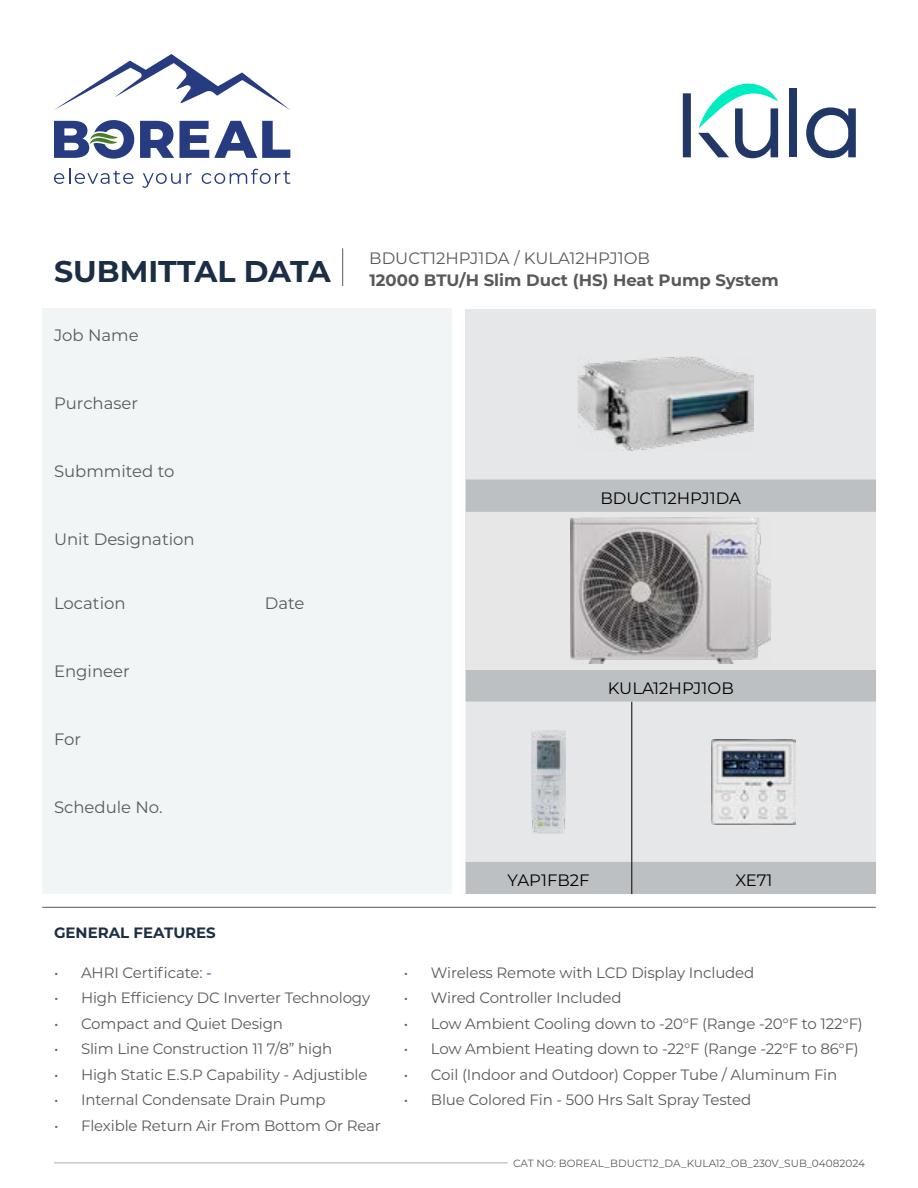
<style>
.page{position:relative;width:918px;height:1188px;background:#fff}
.page>*{position:absolute;margin:0;border:0;box-sizing:border-box;transform-origin:0 0}
.t1{font:700 30px "Montserrat";color:#1c2e45}
.t2{font:16.5px "Montserrat";color:#585a5b}
.t3{font:16.5px "Montserrat";color:#000}
.t4{font:700 16.5px "Montserrat";color:#58595b}
.t5{font:15px "Montserrat";letter-spacing:-.01em;color:#585a5b}
.t6{font:700 15px "Montserrat";color:#1d2e45}
.t7{font:10.5px "Montserrat";color:#585a5b}
.s1{color:#263b80}
</style>
<div class="page">
<hr style="left:54px;top:1163px;width:454px;height:1px;background:#58585a">
<svg style="left:54px;top:169px;width:80px;height:15px"></svg>
<svg style="left:142px;top:173px;width:50px;height:15px"></svg>
<svg style="left:202px;top:169px;width:89px;height:15px"></svg>
<svg style="left:140px;top:121px;width:34px;height:37px"></svg>
<svg style="left:180px;top:121px;width:110px;height:37px"></svg>
<svg style="left:54px;top:54px;width:236px;height:56px"></svg>
<svg style="left:54px;top:120px;width:80px;height:39px"></svg>
<hr style="left:42px;top:907px;width:834px;height:1px;background:#58595b">
<hr style="left:342px;top:248px;width:1px;height:38px;background:#58595b">
<div style="left:465px;top:309px;width:411px;height:170px;background:#e6e7e8"></div>
<div style="left:465px;top:479px;width:411px;height:223px;background:#bdc0c2"></div>
<div style="left:465px;top:512px;width:411px;height:158px;background:#e7e7e7"></div>
<div style="left:465px;top:702px;width:411px;height:160px;background:#e6e7e8"></div>
<div style="left:465px;top:862px;width:411px;height:32px;background:#bdc0c2"></div>
<hr style="left:632px;top:702px;width:1px;height:160px;background:#000">
<hr style="left:632px;top:862px;width:1px;height:32px;background:#000">
<img style="left:578px;top:357px;width:176px;height:94px">
<img style="left:571px;top:518px;width:200px;height:146px">
<img style="left:532px;top:730px;width:33px;height:103px">
<img style="left:712px;top:740px;width:84px;height:84px">
<div style="left:789px;top:89px;width:8px;height:68px;background:#213866"></div>
<svg style="left:806px;top:107px;width:50px;height:51px"></svg>
<svg style="left:683px;top:93px;width:8px;height:64px"></svg>
<svg style="left:698px;top:83px;width:80px;height:75px"></svg>
<div style="left:42px;top:309px;width:409px;height:585px;background:#f2f5f5"></div>
<h1 class="t1" style="left:54px;top:250px;width:278px">SUBMITTAL DATA</h1>
<p class="t2" style="left:54px;top:323px;width:86px">Job Name</p>
<p class="t2" style="left:54px;top:391px;width:86px">Purchaser</p>
<p class="t2" style="left:54px;top:459px;width:122px">Submmited to</p>
<p class="t2" style="left:54px;top:527px;width:142px">Unit Designation</p>
<p class="t2" style="left:54px;top:591px;width:73px">Location</p>
<p class="t2" style="left:265px;top:591px;width:41px">Date</p>
<p class="t2" style="left:54px;top:659px;width:77px">Engineer</p>
<p class="t2" style="left:54px;top:727px;width:29px">For</p>
<p class="t2" style="left:54px;top:795px;width:110px">Schedule No.</p>
<p class="t2" style="left:369px;top:247px;width:282px">BDUCT12HPJ1DA / KULA12HPJ1OB</p>
<p class="t4" style="left:369px;top:268px;width:411px">12000 BTU/H Slim Duct (HS) Heat Pump System</p>
<p class="t3" style="left:600px;top:486px;width:142px">BDUCT12HPJ1DA</p>
<p class="t3" style="left:608px;top:676px;width:128px">KULA12HPJ1OB</p>
<p class="t3" style="left:508px;top:869px;width:84px">YAP1FB2F</p>
<p class="t3" style="left:735px;top:869px;width:39px">XE71</p>
<p class="t6" style="left:54px;top:922px;width:163px">GENERAL FEATURES</p>
<p class="t5" style="left:54px;top:962px;width:159px">• AHRI Certificate: <span class="s1">-</span></p>
<p class="t5" style="left:54px;top:988px;width:318px">• High Efficiency DC Inverter Technology</p>
<p class="t5" style="left:54px;top:1013px;width:231px">• Compact and Quiet Design</p>
<p class="t5" style="left:54px;top:1039px;width:280px">• Slim Line Construction 11 7/8” high</p>
<p class="t5" style="left:54px;top:1064px;width:315px">• High Static E.S.P Capability - Adjustible</p>
<p class="t5" style="left:54px;top:1090px;width:273px">• Internal Condensate Drain Pump</p>
<p class="t5" style="left:54px;top:1115px;width:328px">• Flexible Return Air From Bottom Or Rear</p>
<p class="t5" style="left:404px;top:962px;width:352px">• Wireless Remote with LCD Display Included</p>
<p class="t5" style="left:404px;top:988px;width:219px">• Wired Controller Included</p>
<p class="t5" style="left:404px;top:1013px;width:460px">• Low Ambient Cooling down to -20°F (Range -20°F to 122°F)</p>
<p class="t5" style="left:404px;top:1039px;width:456px">• Low Ambient Heating down to -22°F (Range -22°F to 86°F)</p>
<p class="t5" style="left:404px;top:1064px;width:435px">• Coil (Indoor and Outdoor) Copper Tube / Aluminum Fin</p>
<p class="t5" style="left:404px;top:1090px;width:349px">• Blue Colored Fin - 500 Hrs Salt Spray Tested</p>
<p class="t7" style="left:513px;top:1156px;width:353px">CAT NO: BOREAL_BDUCT12_DA_KULA12_OB_230V_SUB_04082024</p>
</div>
